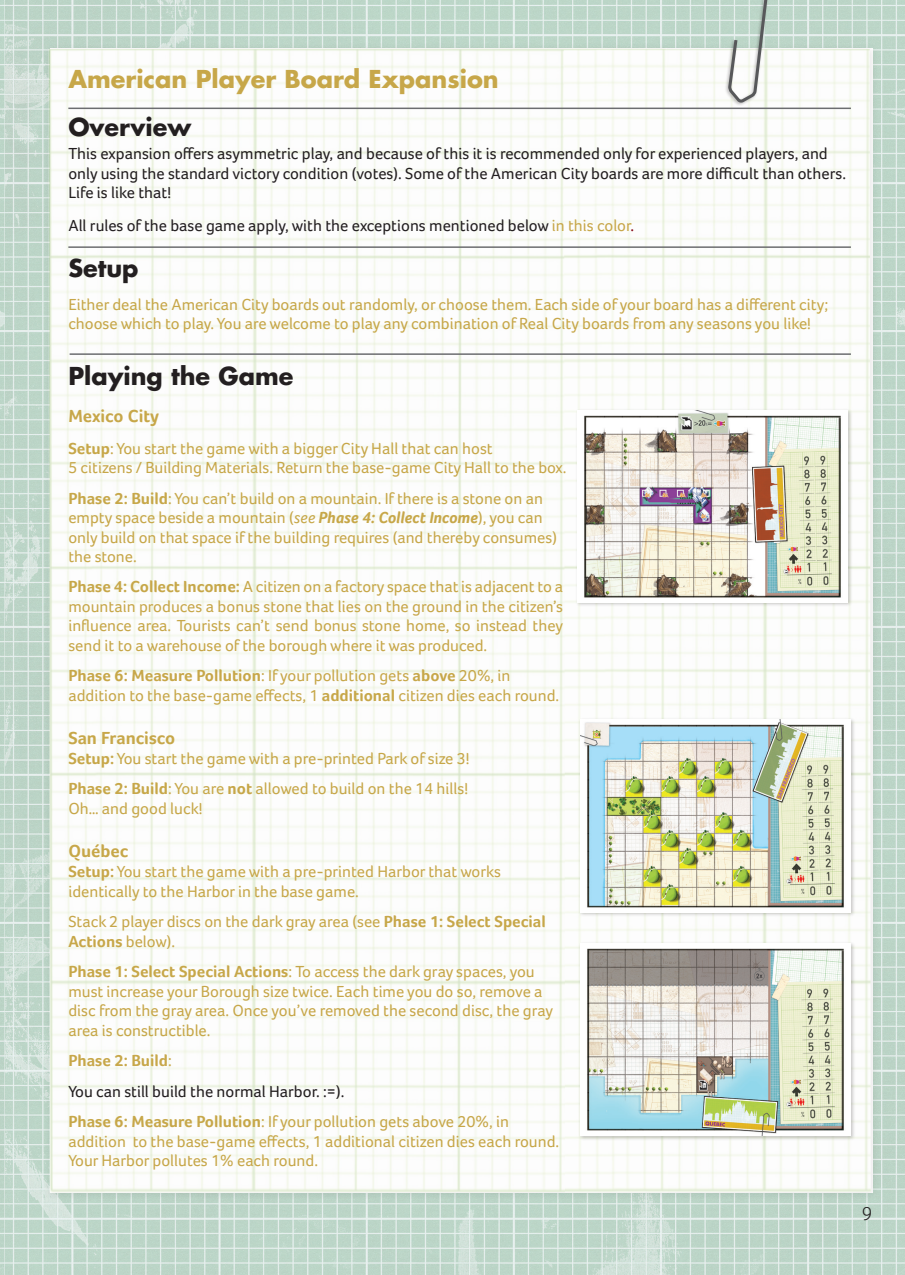
<style>
.page{position:relative;width:905px;height:1275px;background:#fff}
.page>*{position:absolute;margin:0;border:0;box-sizing:border-box;transform-origin:0 0}
.t1{font:700 24px "Futura Std";color:#c7a749}
.t2{font:700 24px "Futura Std";color:#231f20}
.t3{font:300 19.5px "Foco";color:#231f20}
.t4{font:700 18px "Foco";color:#c7a749}
.t5{font:16.5px/19.5px "Foco";color:#c7a749}
.t6{font:16.5px/19.5px "Foco";color:#231f20}
.s1{color:#c7a749}
.s2{color:#850915}
.s3{font-weight:700}
.s4{font-style:italic}
.s5{font-weight:700;font-style:italic}
.s6{font-weight:700;color:#c7a749}
</style>
<div class="page">
<img style="left:0;top:0;width:905px;height:1275px">
<div style="left:41px;top:42px;width:839px;height:1160px;background:#231f20;opacity:.25"></div>
<img style="left:48px;top:49px;width:620px;height:1144px">
<img style="left:564px;top:49px;width:307px;height:1143px">
<hr style="left:68px;top:108px;width:783px;height:1px;background:#6c6d70">
<hr style="left:68px;top:246px;width:783px;height:2px;background:#6c6d70">
<hr style="left:70px;top:353px;width:781px;height:2px;background:#6c6d70">
<div style="left:579px;top:942px;width:277px;height:199px;background:#231f20;opacity:.25"></div>
<img style="left:581px;top:944px;width:270px;height:192px">
<div style="left:575px;top:408px;width:277px;height:199px;background:#231f20;opacity:.25"></div>
<img style="left:578px;top:410px;width:270px;height:192px">
<div style="left:579px;top:718px;width:277px;height:199px;background:#231f20;opacity:.25"></div>
<img style="left:581px;top:720px;width:270px;height:192px">
<div style="left:724px;top:0;width:47px;height:106px;background:#231f20;opacity:.3"></div>
<svg style="left:726px;top:0;width:46px;height:105px"></svg>
<svg style="left:0;top:0;width:7px;height:7px"></svg>
<svg style="left:0;top:1268px;width:7px;height:7px"></svg>
<svg style="left:898px;top:0;width:7px;height:7px"></svg>
<svg style="left:898px;top:1268px;width:7px;height:7px"></svg>
<h1 class="t1" style="left:68px;top:63px;width:432px">American Player Board Expansion</h1>
<h1 class="t2" style="left:68px;top:111px;width:124px">Overview</h1>
<p class="t6" style="left:68px;top:144px;width:779px">This expansion offers asymmetric play, and because of this it is recommended only for experienced players, and only using the standard victory condition (votes). Some of the American City boards are more difficult than others.<br>Life is like that!</p>
<p class="t6" style="left:68px;top:216px;width:567px">All rules of the base game apply, with the exceptions mentioned below <span class="s1">in this color</span><span class="s2">.</span></p>
<h1 class="t2" style="left:68px;top:252px;width:72px">Setup</h1>
<p class="t5" style="left:68px;top:294px;width:761px">Either deal the American City boards out randomly, or choose them. Each side of your board has a different city; choose which to play. You are welcome to play any combination of Real City boards from any seasons you like!</p>
<h1 class="t2" style="left:68px;top:360px;width:227px">Playing the Game</h1>
<p class="t4" style="left:68px;top:405px;width:92px">Mexico City</p>
<p class="t5" style="left:68px;top:438px;width:500px"><span class="s3">Setup</span>: You start the game with a bigger City Hall that can host<br>5 citizens / Building Materials. Return the base-game City Hall to the box.</p>
<p class="t5" style="left:68px;top:488px;width:490px"><span class="s3">Phase 2: Build</span>: You can’t build on a mountain. If there is a stone on an empty space beside a mountain (<span class="s4">see</span> <span class="s5">Phase 4: Collect Income</span>), you can only build on that space if the building requires (and thereby consumes) the stone.</p>
<p class="t5" style="left:68px;top:577px;width:496px;text-align:justify"><span class="s3">Phase 4: Collect Income:</span> A citizen on a factory space that is adjacent to a mountain produces a bonus stone that lies on the ground in the citizen’s influence area. Tourists can’t send bonus stone home, so instead they send it to a warehouse of the borough where it was produced.</p>
<p class="t5" style="left:68px;top:666px;width:492px"><span class="s3">Phase 6: Measure Pollution</span>: If your pollution gets <span class="s3">above</span> 20%, in addition to the base-game effects, 1 <span class="s3">additional</span> citizen dies each round.</p>
<p class="t4" style="left:68px;top:727px;width:108px">San Francisco</p>
<p class="t5" style="left:68px;top:743px;width:403px;line-height:30.3px"><span class="s3">Setup:</span> You start the game with a pre-printed Park of size 3!<br><span class="s3">Phase 2: Build</span>: You are <span class="s3">not</span> allowed to build on the 14 hills!</p>
<p class="t5" style="left:68px;top:799px;width:136px">Oh… and good luck!</p>
<p class="t4" style="left:68px;top:841px;width:61px">Québec</p>
<p class="t5" style="left:68px;top:861px;width:434px"><span class="s3">Setup:</span> You start the game with a pre-printed Harbor that works identically to the Harbor in the base game.</p>
<p class="t5" style="left:68px;top:912px;width:479px">Stack 2 player discs on the dark gray area (see <span class="s3">Phase 1: Select Special<br>Actions</span> below).</p>
<p class="t5" style="left:68px;top:962px;width:486px"><span class="s3">Phase 1: Select Special Actions</span>: To access the dark gray spaces, you must increase your Borough size twice. Each time you do so, remove a disc from the gray area. Once you’ve removed the second disc, the gray area is constructible.</p>
<p class="t6" style="left:68px;top:1045px;width:442px;line-height:30.3px"><span class="s6">Phase 2: Build</span><span class="s1">:<br></span>You can still build the normal Harbor. :=).<br><span class="s6">Phase 6: Measure Pollution</span><span class="s1">: If your pollution gets above 20%, in</span></p>
<p class="t5" style="left:68px;top:1131px;width:492px">addition to the base-game effects, 1 additional citizen dies each round.<br>Your Harbor pollutes 1% each round.</p>
<p class="t3" style="left:862px;top:1202px;width:12px">9</p>
</div>
